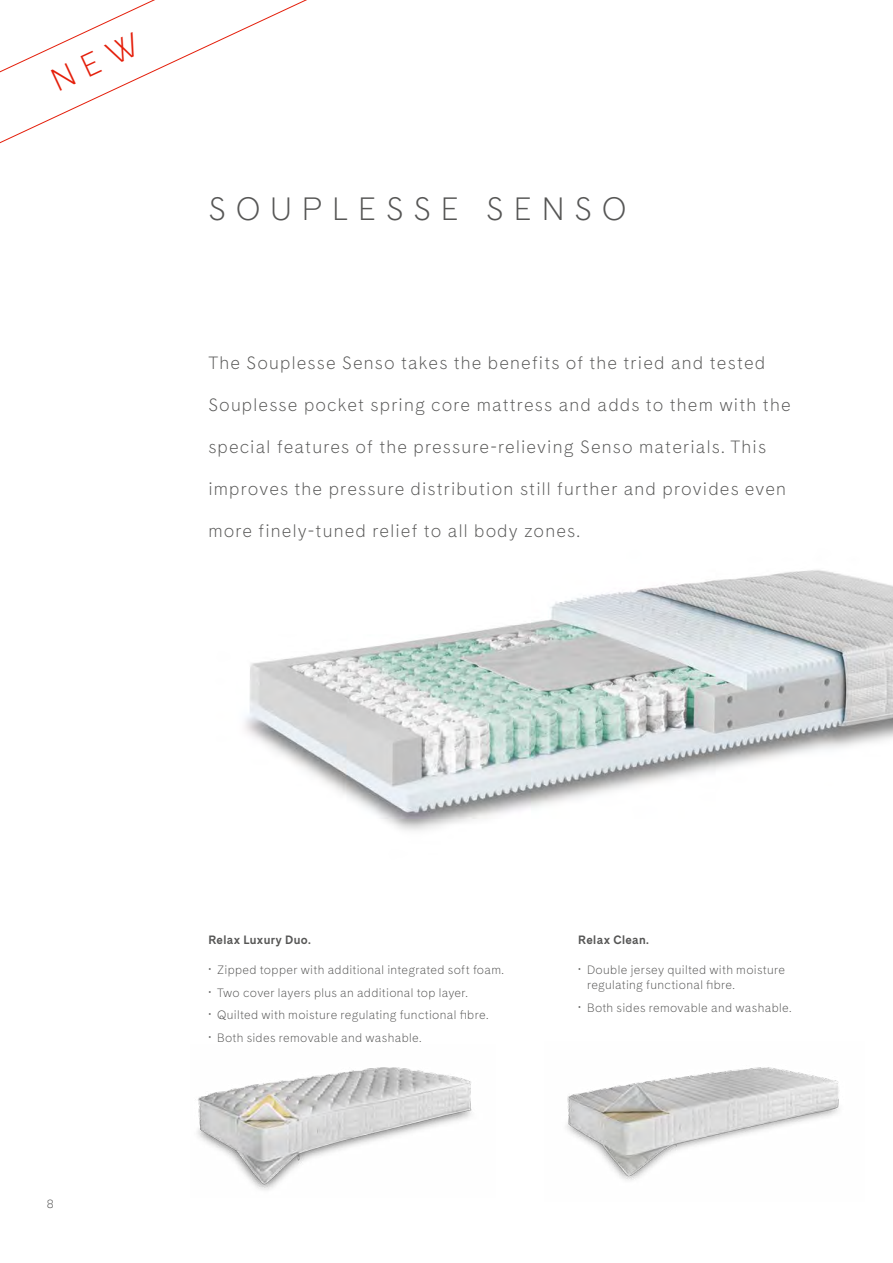
<style>
.page{position:relative;width:893px;height:1263px;background:#fff}
.page>*{position:absolute;margin:0;border:0;box-sizing:border-box;transform-origin:0 0}
.t1{font:300 30px "Cadiz";letter-spacing:.325em;color:#565655}
.t2{font:300 16.5px "Cadiz";letter-spacing:.07em;color:#565655}
.t3{font:300 11.25px/15px "Cadiz";letter-spacing:.03em;color:#565655}
.t4{font:700 11.25px "Cadiz";letter-spacing:.03em;color:#565655}
</style>
<div class="page">
<img style="left:566px;top:1067px;width:273px;height:113px">
<img style="left:197px;top:1067px;width:275px;height:123px">
<img style="left:245px;top:570px;width:648px;height:261px">
<svg style="left:0;top:0;width:307px;height:144px"></svg>
<svg style="left:51px;top:32px;width:91px;height:59px"></svg>
<h1 class="t1" style="left:208px;top:187px;width:420px">SOUPLESSE SENSO</h1>
<p class="t2" style="left:208px;top:351px;width:558px">The Souplesse Senso takes the benefits of the tried and tested</p>
<p class="t2" style="left:208px;top:393px;width:584px">Souplesse pocket spring core mattress and adds to them with the</p>
<p class="t2" style="left:208px;top:435px;width:559px">special features of the pressure-relieving Senso materials. This</p>
<p class="t2" style="left:208px;top:477px;width:579px">improves the pressure distribution still further and provides even</p>
<p class="t2" style="left:208px;top:519px;width:373px">more finely-tuned relief to all body zones.</p>
<p class="t3" style="left:47px;top:1196px;width:8px">8</p>
<p class="t4" style="left:208px;top:932px;width:104px">Relax Luxury Duo.</p>
<p class="t3" style="left:208px;top:962px;width:297px">• Zipped topper with additional integrated soft foam.</p>
<p class="t3" style="left:208px;top:985px;width:261px">• Two cover layers plus an additional top layer.</p>
<p class="t3" style="left:208px;top:1007px;width:282px">• Quilted with moisture regulating functional fibre.</p>
<p class="t3" style="left:208px;top:1030px;width:215px">• Both sides removable and washable.</p>
<p class="t4" style="left:578px;top:932px;width:72px">Relax Clean.</p>
<p class="t3" style="left:587px;top:962px;width:200px;text-indent:-9px">• Double jersey quilted with moisture regulating functional fibre.</p>
<p class="t3" style="left:578px;top:1000px;width:215px">• Both sides removable and washable.</p>
</div>
